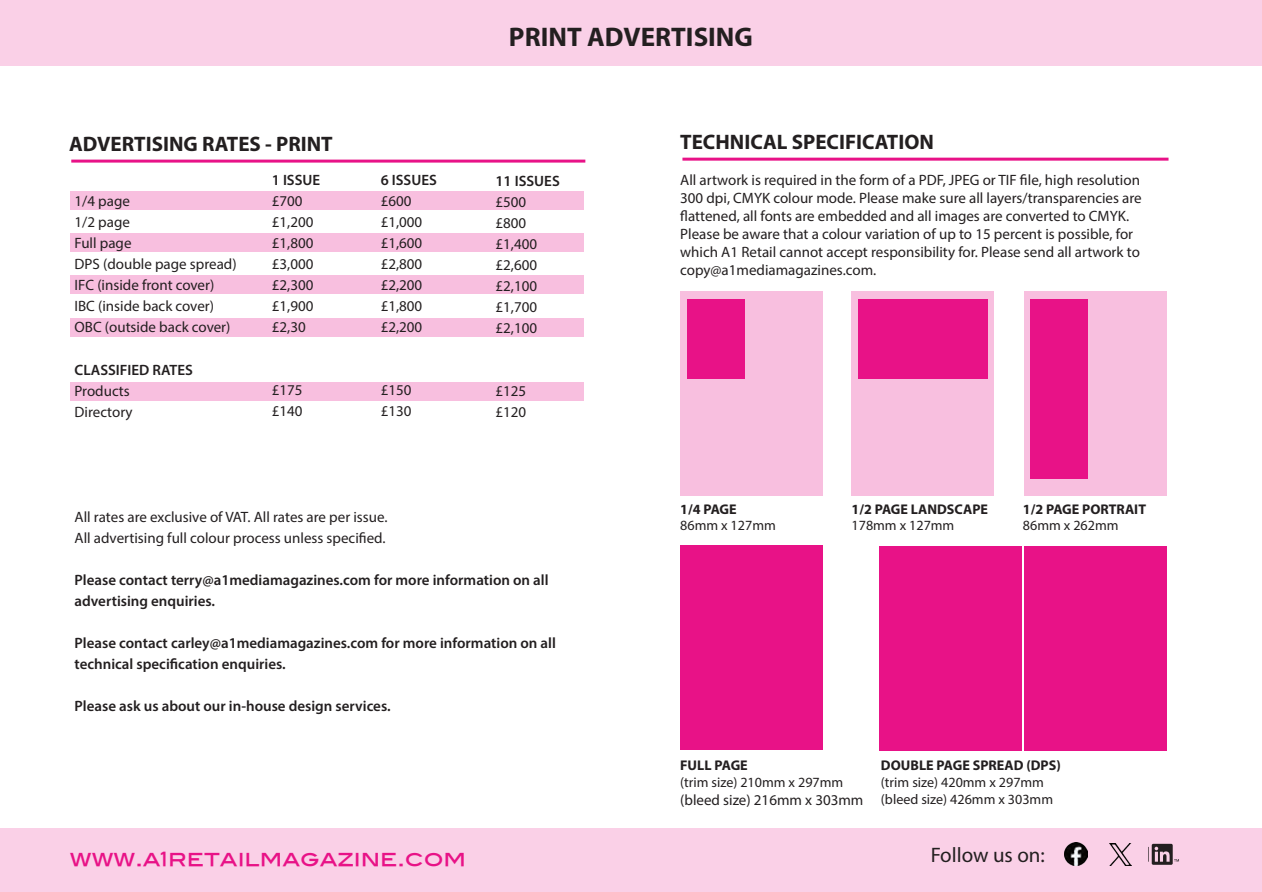
<style>
.page{position:relative;width:1262px;height:892px;background:#fff}
.page>*{position:absolute;margin:0;border:0;box-sizing:border-box;transform-origin:0 0}
.t1{font:700 27px "Myriad Pro";color:#231f20}
.t2{font:700 21px "Myriad Pro";color:#231f20}
.t3{font:21px "Blair Md ITCTT Medium";color:#e81287}
.t4{font:21px "Myriad Pro";color:#231f20}
.t5{font:15px/21px "Myriad Pro";color:#231f20}
.t6{font:600 15px/21px "Myriad Pro";color:#231f20}
.t7{font:14.1px/17px "Myriad Pro";color:#231f20}
.t8{font:700 14.1px "Myriad Pro";color:#231f20}
.s1{font-size:19.5px}
</style>
<div class="page">
<div style="left:0;top:1px;width:1262px;height:65px;background:#fad0e7"></div>
<div style="left:0;top:828px;width:1262px;height:64px;background:#fad0e7"></div>
<div style="left:70px;top:382px;width:514px;height:19px;background:#f8bfdf"></div>
<div style="left:70px;top:318px;width:514px;height:19px;background:#f8bfdf"></div>
<div style="left:70px;top:276px;width:514px;height:18px;background:#f8bfdf"></div>
<div style="left:70px;top:233px;width:514px;height:19px;background:#f8bfdf"></div>
<div style="left:70px;top:192px;width:514px;height:18px;background:#f8bfdf"></div>
<hr style="left:71px;top:160px;width:514px;height:3px;background:#e81287">
<hr style="left:682px;top:158px;width:486px;height:3px;background:#e81287">
<div style="left:680px;top:291px;width:142px;height:205px;background:#f8bfdf"></div>
<div style="left:687px;top:299px;width:57px;height:80px;background:#e81287"></div>
<div style="left:851px;top:291px;width:143px;height:205px;background:#f8bfdf"></div>
<div style="left:858px;top:299px;width:129px;height:80px;background:#e81287"></div>
<div style="left:1024px;top:291px;width:142px;height:205px;background:#f8bfdf"></div>
<div style="left:1031px;top:299px;width:57px;height:180px;background:#e81287"></div>
<div style="left:680px;top:546px;width:142px;height:204px;background:#e81287"></div>
<div style="left:879px;top:547px;width:143px;height:204px;background:#e81287"></div>
<div style="left:1024px;top:547px;width:142px;height:204px;background:#e81287"></div>
<img style="left:1064px;top:843px;width:24px;height:23px">
<img style="left:1109px;top:843px;width:22px;height:22px">
<svg style="left:1152px;top:844px;width:27px;height:21px"></svg>
<h2 class="t2" style="left:69px;top:131px;width:265px">ADVERTISING RATES - PRINT</h2>
<p class="t6" style="left:272px;top:169px;width:50px">1 ISSUE</p>
<p class="t5" style="left:272px;top:190px;width:43px">£700 £1,200 £1,800 £3,000 £2,300 £1,900 £2,30</p>
<p class="t5" style="left:75px;top:191px;width:164px">1/4 page<br>1/2 page<br>Full page<br>DPS (double page spread)<br>IFC (inside front cover)<br>IBC (inside back cover)<br>OBC (outside back cover)</p>
<p class="t6" style="left:75px;top:359px;width:120px">CLASSIFIED RATES</p>
<p class="t5" style="left:75px;top:380px;width:60px">Products<br>Directory</p>
<p class="t5" style="left:272px;top:379px;width:32px">£175 £140</p>
<p class="t6" style="left:381px;top:169px;width:58px">6 ISSUES</p>
<p class="t5" style="left:381px;top:190px;width:43px">£600 £1,000 £1,600 £2,800 £2,200 £1,800 £2,200</p>
<p class="t5" style="left:381px;top:379px;width:32px">£150 £130</p>
<h1 class="t1" style="left:509px;top:19px;width:245px">PRINT ADVERTISING</h1>
<p class="t6" style="left:496px;top:170px;width:66px">11 ISSUES</p>
<p class="t5" style="left:496px;top:191px;width:43px">£500 £800 £1,400 £2,600 £2,100 £1,700 £2,100</p>
<p class="t5" style="left:496px;top:380px;width:32px">£125 £120</p>
<h2 class="t2" style="left:680px;top:129px;width:255px">TECHNICAL SPECIFICATION</h2>
<p class="t5" style="left:680px;top:171px;width:463px;line-height:18px">All artwork is required in the form of a PDF, JPEG or TIF file, high resolution 300 dpi, CMYK colour mode. Please make sure all layers/transparencies are flattened, all fonts are embedded and all images are converted to CMYK.<br>Please be aware that a colour variation of up to 15 percent is possible, for which A1 Retail cannot accept responsibility for. Please send all artwork to copy@a1mediamagazines.com.</p>
<p class="t5" style="left:75px;top:506px;width:314px">All rates are exclusive of VAT. All rates are per issue.<br>All advertising full colour process unless specified.</p>
<p class="t6" style="left:75px;top:569px;width:476px">Please contact terry@a1mediamagazines.com for more information on all advertising enquiries.</p>
<p class="t6" style="left:75px;top:632px;width:483px">Please contact carley@a1mediamagazines.com for more information on all technical specification enquiries.</p>
<p class="t6" style="left:75px;top:695px;width:318px">Please ask us about our in-house design services.</p>
<h2 class="t3" style="left:70px;top:841px;width:398px">WWW.A<span class="s1">1</span>RETAILMAGAZINE.COM</h2>
<p class="t8" style="left:680px;top:500px;width:58px">1/4 PAGE</p>
<p class="t7" style="left:680px;top:517px;width:97px">86mm x 127mm</p>
<p class="t8" style="left:851px;top:500px;width:138px">1/2 PAGE LANDSCAPE</p>
<p class="t7" style="left:851px;top:517px;width:104px">178mm x 127mm</p>
<p class="t8" style="left:1023px;top:500px;width:125px">1/2 PAGE PORTRAIT</p>
<p class="t7" style="left:1023px;top:517px;width:97px">86mm x 262mm</p>
<p class="t8" style="left:680px;top:756px;width:69px">FULL PAGE</p>
<p class="t7" style="left:680px;top:773px;width:165px">(trim size) 210mm x 297mm</p>
<p class="t5" style="left:680px;top:789px;width:185px">(bleed size) 216mm x 303mm</p>
<p class="t8" style="left:881px;top:756px;width:181px">DOUBLE PAGE SPREAD (DPS)</p>
<p class="t7" style="left:881px;top:773px;width:174px">(trim size) 420mm x 297mm (bleed size) 426mm x 303mm</p>
<h2 class="t4" style="left:931px;top:842px;width:116px">Follow us on:</h2>
</div>
